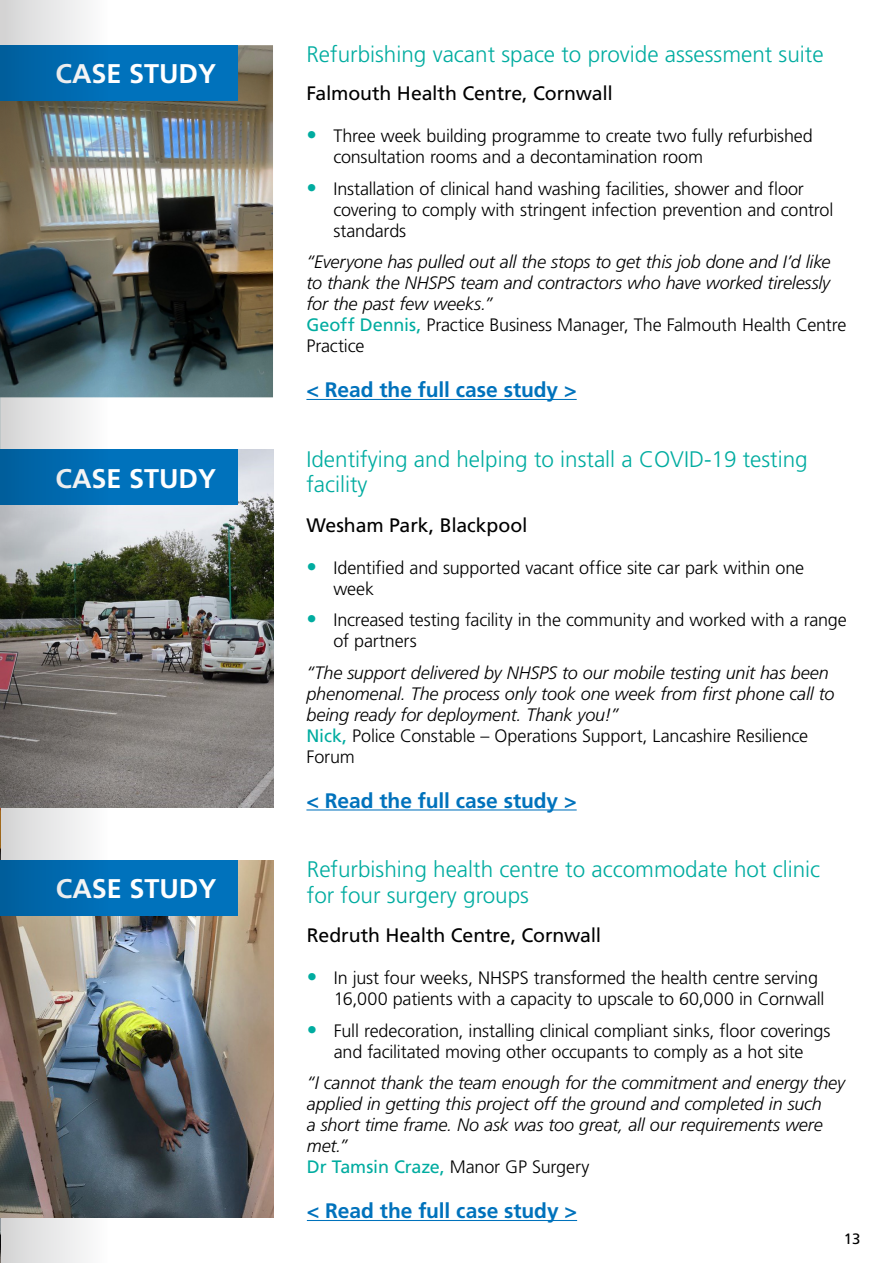
<style>
.page{position:relative;width:893px;height:1263px;background:#fff}
.page>*{position:absolute;margin:0;border:0;box-sizing:border-box;transform-origin:0 0}
.t1{font:700 27px "Frutiger LT Std";color:#fff}
.Sub_heading{font:300 22.5px/25.5px "Frutiger LT Std";color:#00aca0}
.t2{font:700 21px "Frutiger LT Std";letter-spacing:-.005em;color:#0072bc}
.t3{font:19.5px "Frutiger LT Std";letter-spacing:-.01em;color:#000}
.t4{font:300 18px/21px "Frutiger LT Std";letter-spacing:-.01em;color:#000}
.t5{font:italic 300 18px/21px "Frutiger LT Std";letter-spacing:-.01em;color:#000}
.t6{font:18px "Frutiger LT Std";letter-spacing:-.01em;color:#00aca0}
.t7{font:15px "Frutiger LT Std";color:#000}
.s1{font-size:21px;color:#00aca0}
.s2{font-weight:400;color:#00aca0}
.s3{font-weight:300;color:#000}
</style>
<div class="page">
<hr style="left:306px;top:809px;width:271px;height:1px;background:#0072bc">
<img style="left:107px;top:450px;width:166px;height:358px">
<div style="left:0;top:450px;width:237px;height:55px;background:#0072bc"></div>
<hr style="left:306px;top:399px;width:271px;height:1px;background:#0072bc">
<img style="left:107px;top:45px;width:166px;height:352px">
<div style="left:0;top:45px;width:237px;height:56px;background:#0072bc"></div>
<hr style="left:307px;top:1220px;width:270px;height:1px;background:#0072bc">
<img style="left:107px;top:860px;width:166px;height:358px">
<div style="left:0;top:860px;width:238px;height:56px;background:#0072bc"></div>
<img style="left:0;top:0;width:107px;height:1263px">
<p class="t1" style="left:55px;top:58px;width:162px">CASE STUDY</p>
<p class="t1" style="left:55px;top:462px;width:162px">CASE STUDY</p>
<p class="t1" style="left:56px;top:873px;width:162px">CASE STUDY</p>
<p class="Sub_heading" style="left:306px;top:42px;width:519px">Refurbishing vacant space to provide assessment suite</p>
<p class="t3" style="left:306px;top:82px;width:308px">Falmouth Health Centre, Cornwall</p>
<p class="t4" style="left:333px;top:126px;width:481px;text-indent:-27px"><span class="s1">•</span> Three week building programme to create two fully refurbished consultation rooms and a decontamination room</p>
<p class="t4" style="left:333px;top:178px;width:502px;text-indent:-27px"><span class="s1">•</span> Installation of clinical hand washing facilities, shower and floor covering to comply with stringent infection prevention and control standards</p>
<p class="t5" style="left:306px;top:252px;width:526px;text-align:justify">“Everyone has pulled out all the stops to get this job done and I’d like to thank the NHSPS team and contractors who have worked tirelessly for the past few weeks.”</p>
<p class="t4" style="left:306px;top:315px;width:541px"><span class="s2">Geoff Dennis,</span> Practice Business Manager, The Falmouth Health Centre<br>Practice</p>
<p class="t2" style="left:306px;top:378px;width:272px">&lt; Read the full case study &gt;</p>
<p class="Sub_heading" style="left:306px;top:446px;width:503px">Identifying and helping to install a COVID-19 testing facility</p>
<p class="t3" style="left:306px;top:514px;width:223px">Wesham Park, Blackpool</p>
<p class="t4" style="left:333px;top:557px;width:472px;text-indent:-27px"><span class="s1">•</span> Identified and supported vacant office site car park within one week</p>
<p class="t4" style="left:333px;top:610px;width:515px;text-indent:-27px"><span class="s1">•</span> Increased testing facility in the community and worked with a range of partners</p>
<p class="t5" style="left:306px;top:662px;width:530px">“The support delivered by NHSPS to our mobile testing unit has been phenomenal. The process only took one week from first phone call to being ready for deployment. Thank you!”</p>
<p class="t4" style="left:306px;top:725px;width:503px"><span class="s2">Nick,</span> Police Constable – Operations Support, Lancashire Resilience<br>Forum</p>
<p class="t2" style="left:306px;top:788px;width:272px">&lt; Read the full case study &gt;</p>
<p class="Sub_heading" style="left:307px;top:857px;width:515px">Refurbishing health centre to accommodate hot clinic for four surgery groups</p>
<p class="t3" style="left:307px;top:924px;width:296px">Redruth Health Centre, Cornwall</p>
<p class="t4" style="left:334px;top:968px;width:492px;text-indent:-27px"><span class="s1">•</span> In just four weeks, NHSPS transformed the health centre serving<br>16,000 patients with a capacity to upscale to 60,000 in Cornwall</p>
<p class="t4" style="left:307px;top:1020px;width:525px;text-align:center"><span class="s1">•</span> Full redecoration, installing clinical compliant sinks, floor coverings and facilitated moving other occupants to comply as a hot site</p>
<p class="t5" style="left:307px;top:1073px;width:540px">“I cannot thank the team enough for the commitment and energy they applied in getting this project off the ground and completed in such<br>a short time frame. No ask was too great, all our requirements were met.”</p>
<p class="t6" style="left:307px;top:1156px;width:284px">Dr Tamsin Craze, <span class="s3">Manor GP Surgery</span></p>
<p class="t2" style="left:307px;top:1198px;width:272px">&lt; Read the full case study &gt;</p>
<p class="t7" style="left:844px;top:1230px;width:18px">13</p>
</div>
